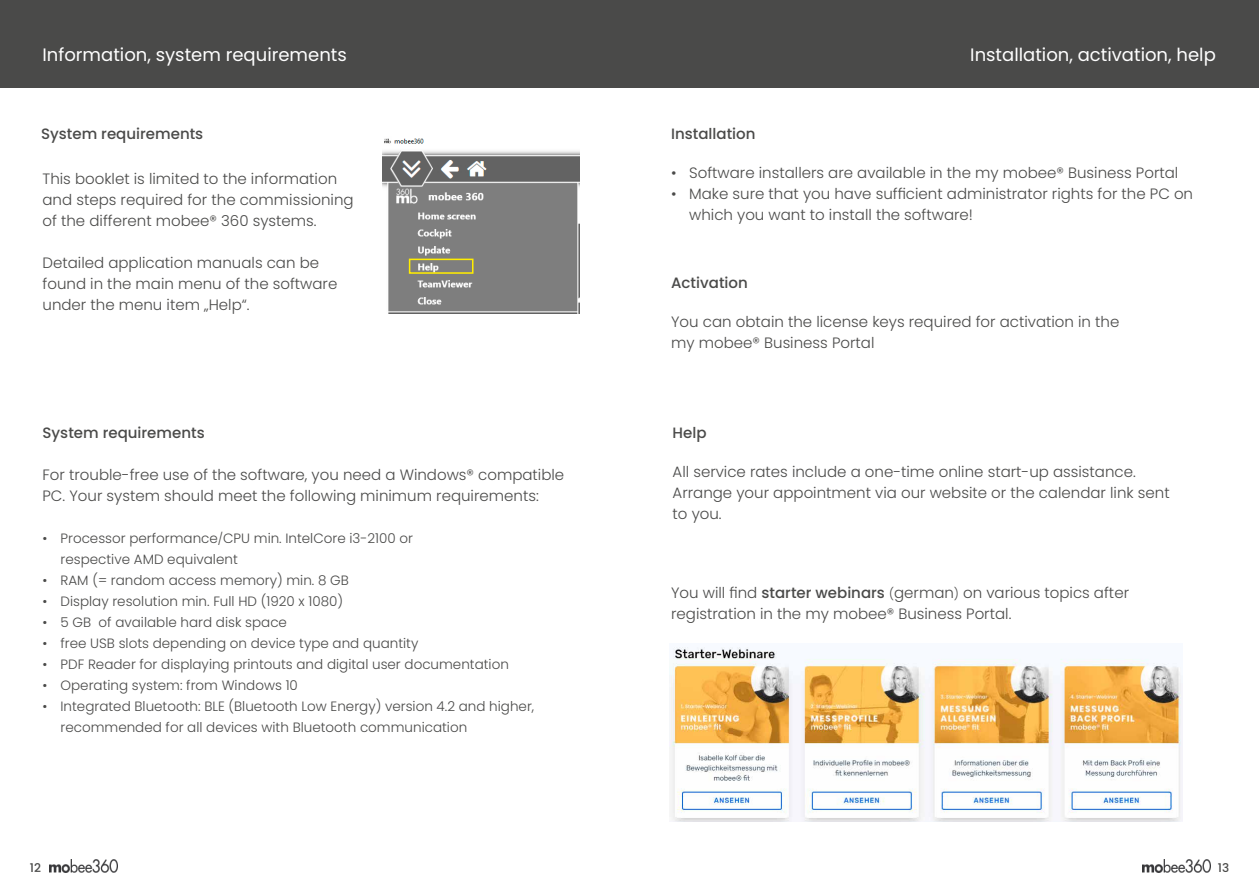
<style>
.page{position:relative;width:1259px;height:893px;background:#fff}
.page>*{position:absolute;margin:0;border:0;box-sizing:border-box;transform-origin:0 0}
.t1{font:18px "Poppins";color:#fff}
.t2{font:300 15px/21px "Poppins";color:#4a4a49}
.t3{font:500 15px "Poppins";color:#4a4a49}
.t4{font:300 13.5px/21px "Poppins";color:#4a4a49}
.t5{font:500 12px "Poppins";color:#4a4a49}
.s1{font-size:12px}
.s2{font-weight:500}
</style>
<div class="page">
<div style="left:0;top:0;width:1259px;height:88px;background:#4a4a49"></div>
<img style="left:1142px;top:860px;width:68px;height:12px">
<img style="left:49px;top:860px;width:68px;height:12px">
<img style="left:383px;top:138px;width:197px;height:175px">
<div style="left:409px;top:259px;width:64px;height:15px;border:2px solid #ffed00"></div>
<img style="left:670px;top:647px;width:512px;height:174px">
<p class="t1" style="left:43px;top:45px;width:306px">Information, system requirements</p>
<p class="t1" style="left:970px;top:45px;width:247px">Installation, activation, help</p>
<p class="t3" style="left:41px;top:125px;width:164px">System requirements</p>
<p class="t2" style="left:43px;top:168px;width:313px">This booklet is limited to the information and steps required for the commissioning of the different mobee® 360 systems.</p>
<p class="t2" style="left:43px;top:252px;width:296px">Detailed application manuals can be found in the main menu of the software under the menu item „Help“.</p>
<p class="t3" style="left:43px;top:424px;width:164px">System requirements</p>
<p class="t2" style="left:43px;top:464px;width:523px">For trouble-free use of the software, you need a Windows® compatible<br>PC. Your system should meet the following minimum requirements:</p>
<p class="t4" style="left:61px;top:528px;width:354px;text-indent:-18px">• Processor performance<span class="s1">/</span>CPU min. IntelCore i3-2100 or respective AMD equivalent</p>
<p class="t4" style="left:43px;top:570px;width:308px">• RAM (= random access memory) min. 8 GB</p>
<p class="t4" style="left:43px;top:591px;width:302px">• Display resolution min. Full HD (1920 x 1080)</p>
<p class="t4" style="left:43px;top:612px;width:246px">• 5 GB of available hard disk space</p>
<p class="t4" style="left:43px;top:633px;width:377px">• free USB slots depending on device type and quantity</p>
<p class="t4" style="left:43px;top:654px;width:468px">• PDF Reader for displaying printouts and digital user documentation</p>
<p class="t4" style="left:43px;top:675px;width:257px">• Operating system: from Windows 10</p>
<p class="t4" style="left:61px;top:696px;width:475px;text-indent:-18px">• Integrated Bluetooth: BLE (Bluetooth Low Energy) version 4.2 and higher, recommended for all devices with Bluetooth communication</p>
<p class="t3" style="left:671px;top:125px;width:86px">Installation</p>
<p class="t2" style="left:671px;top:162px;width:509px">• Software installers are available in the my mobee® Business Portal</p>
<p class="t2" style="left:689px;top:183px;width:505px;text-indent:-18px">• Make sure that you have sufficient administrator rights for the PC on which you want to install the software!</p>
<p class="t3" style="left:671px;top:274px;width:78px">Activation</p>
<p class="t2" style="left:671px;top:311px;width:450px">You can obtain the license keys required for activation in the my mobee® Business Portal</p>
<p class="t3" style="left:672px;top:424px;width:35px">Help</p>
<p class="t2" style="left:672px;top:461px;width:498px">All service rates include a one-time online start-up assistance.<br>Arrange your appointment via our website or the calendar link sent to you.</p>
<p class="t2" style="left:671px;top:583px;width:459px">You will find <span class="s2">starter webinars</span> <span class="s1">(</span>german<span class="s1">)</span> on various topics after registration in the my mobee® Business Portal.</p>
<p class="t5" style="left:30px;top:861px;width:13px">12</p>
<p class="t5" style="left:1217px;top:861px;width:13px">13</p>
</div>
